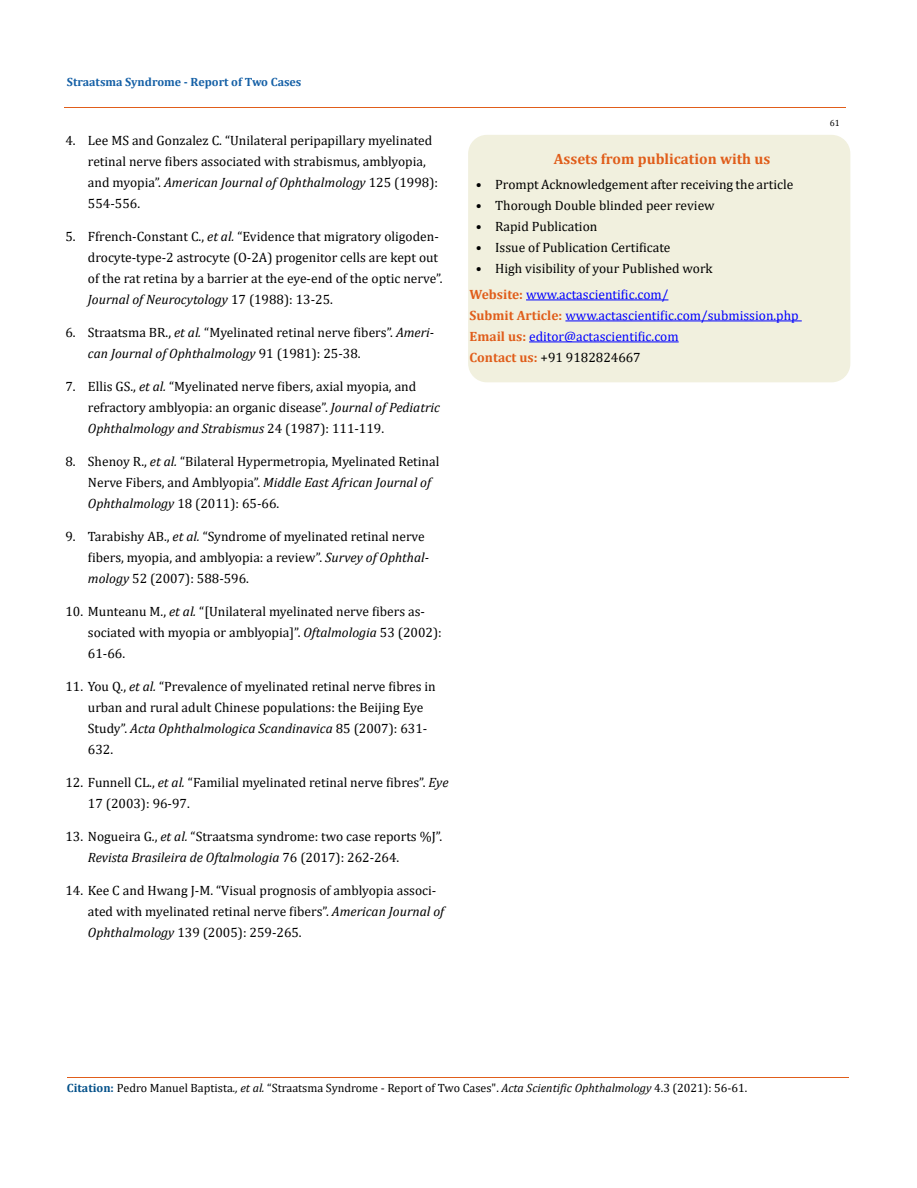
<style>
.page{position:relative;width:917px;height:1188px;background:#fff}
.page>*{position:absolute;margin:0;border:0;box-sizing:border-box;transform-origin:0 0}
.t1{font:700 15px "Cambria";color:#e05d1a}
.t2{font:13.5px/21px "Cambria";color:#000}
.t3{font:13.5px/21px "Cambria";color:#00f}
.t4{font:12px "Cambria";color:#000}
.t5{font:700 12px "Cambria";color:#1560a6}
.t6{font:9px "Cambria";color:#000}
.s1{font-style:italic}
.s2{font-weight:700;color:#e05d1a}
.s3{color:#000}
.s4{font-weight:700;color:#035089}
</style>
<div class="page">
<div style="left:469px;top:136px;width:380px;height:246px;background:#f1f0de;border-radius:18px"></div>
<div style="left:468px;top:135px;width:382px;height:247px;border:2px solid #f1f0de;border-radius:18px"></div>
<hr style="left:526px;top:300px;width:142px;height:1px;background:#00f">
<hr style="left:565px;top:321px;width:236px;height:1px;background:#00f">
<hr style="left:529px;top:342px;width:149px;height:1px;background:#00f">
<hr style="left:64px;top:108px;width:781px;height:1px;background:#e05d1a">
<hr style="left:67px;top:1077px;width:781px;height:1px;background:#e05d1a">
<p class="t5" style="left:67px;top:73px;width:236px">Straatsma Syndrome - Report of Two Cases</p>
<p class="t2" style="left:88px;top:130px;width:351px;text-indent:-23px">4. Lee MS and Gonzalez C. “Unilateral peripapillary myelinated retinal nerve fibers associated with strabismus, amblyopia, and myopia”. <span class="s1">American Journal of Ophthalmology</span> 125 (1998):<br>554-556.</p>
<p class="t2" style="left:88px;top:226px;width:356px;text-indent:-23px">5. Ffrench-Constant C., <span class="s1">et al.</span> “Evidence that migratory oligoden&shy;drocyte-type-2 astrocyte (O-2A) progenitor cells are kept out of the rat retina by a barrier at the eye-end of the optic nerve”.<br><span class="s1">Journal of Neurocytology</span> 17 (1988): 13-25.</p>
<p class="t2" style="left:88px;top:322px;width:348px;text-indent:-23px">6. Straatsma BR., <span class="s1">et al.</span> “Myelinated retinal nerve fibers”. <span class="s1">Ameri&shy;can Journal of Ophthalmology</span> 91 (1981): 25-38.</p>
<p class="t2" style="left:88px;top:376px;width:353px;text-indent:-23px">7. Ellis GS., <span class="s1">et al.</span> “Myelinated nerve fibers, axial myopia, and refractory amblyopia: an organic disease”. <span class="s1">Journal of Pediatric<br>Ophthalmology and Strabismus</span> 24 (1987): 111-119.</p>
<p class="t2" style="left:88px;top:451px;width:353px;text-indent:-23px">8. Shenoy R., <span class="s1">et al.</span> “Bilateral Hypermetropia, Myelinated Retinal<br>Nerve Fibers, and Amblyopia”. <span class="s1">Middle East African Journal of<br>Ophthalmology</span> 18 (2011): 65-66.</p>
<p class="t2" style="left:88px;top:526px;width:343px;text-indent:-23px">9. Tarabishy AB., <span class="s1">et al.</span> “Syndrome of myelinated retinal nerve fibers, myopia, and amblyopia: a review”. <span class="s1">Survey of Ophthal&shy;mology</span> 52 (2007): 588-596.</p>
<p class="t2" style="left:88px;top:601px;width:355px;text-indent:-23px">10. Munteanu M., <span class="s1">et al.</span> “[Unilateral myelinated nerve fibers as&shy;sociated with myopia or amblyopia]”. <span class="s1">Oftalmologia</span> 53 (2002):<br>61-66.</p>
<p class="t2" style="left:88px;top:676px;width:349px;text-indent:-23px">11. You Q., <span class="s1">et al.</span> “Prevalence of myelinated retinal nerve fibres in urban and rural adult Chinese populations: the Beijing Eye Study”. <span class="s1">Acta Ophthalmologica Scandinavica</span> 85 (2007): 631- 632.</p>
<p class="t2" style="left:88px;top:772px;width:362px;text-indent:-23px">12. Funnell CL., <span class="s1">et al.</span> “Familial myelinated retinal nerve fibres”. <span class="s1">Eye<br></span>17 (2003): 96-97.</p>
<p class="t2" style="left:88px;top:826px;width:356px;text-indent:-23px">13. Nogueira G., <span class="s1">et al.</span> “Straatsma syndrome: two case reports %J”.<br><span class="s1">Revista Brasileira de Oftalmologia</span> 76 (2017): 262-264.</p>
<p class="t2" style="left:88px;top:880px;width:358px;text-indent:-23px">14. Kee C and Hwang J-M. “Visual prognosis of amblyopia associ&shy;ated with myelinated retinal nerve fibers”. <span class="s1">American Journal of<br>Ophthalmology</span> 139 (2005): 259-265.</p>
<p class="t1" style="left:553px;top:148px;width:218px">Assets from publication with us</p>
<p class="t2" style="left:476px;top:174px;width:319px">• Prompt Acknowledgement after receiving the article</p>
<p class="t2" style="left:476px;top:195px;width:240px">• Thorough Double blinded peer review</p>
<p class="t2" style="left:476px;top:216px;width:123px">• Rapid Publication</p>
<p class="t2" style="left:476px;top:237px;width:196px">• Issue of Publication Certificate</p>
<p class="t2" style="left:476px;top:258px;width:238px">• High visibility of your Published work</p>
<p class="t3" style="left:469px;top:284px;width:330px"><span class="s2">Website:</span> www.actascientific.com/<br><span class="s2">Submit Article:</span> www.actascientific.com/submission.php <span class="s2">Email us:</span> editor@actascientific.com<br><span class="s2">Contact us:</span> <span class="s3">+91 9182824667</span></p>
<p class="t6" style="left:829px;top:118px;width:11px">61</p>
<p class="t4" style="left:67px;top:1081px;width:681px"><span class="s4">Citation:</span> Pedro Manuel Baptista<span class="s1">., et al.</span> “Straatsma Syndrome - Report of Two Cases". <span class="s1">Acta Scientific Ophthalmology</span> 4.3 (2021): 56-61.</p>
</div>
